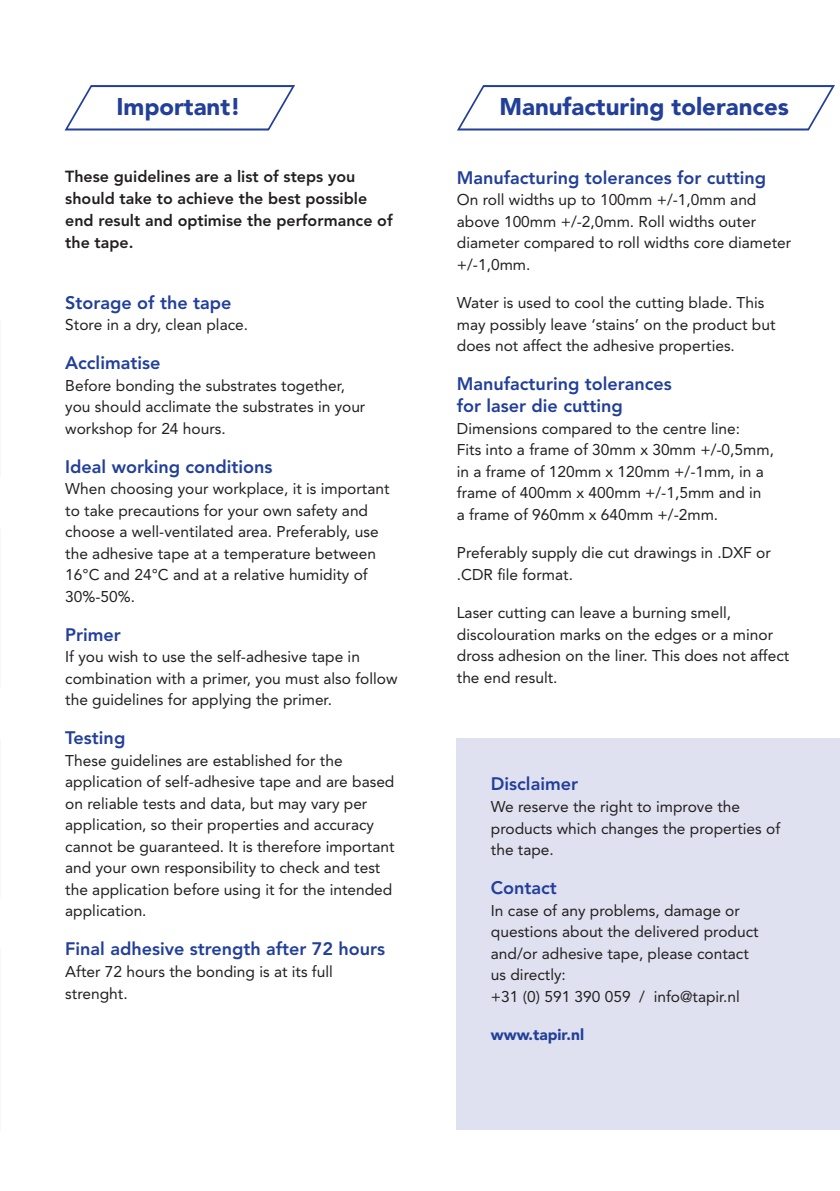
<style>
.page{position:relative;width:840px;height:1191px;background:#fff}
.page>*{position:absolute;margin:0;border:0;box-sizing:border-box;transform-origin:0 0}
.t1{font:900 24px "Avenir";color:#223f99}
.t2{font:800 18px/22px "Avenir";color:#223f99}
.t3{font:800 16px/22px "Avenir";color:#231f20}
.t4{font:15.6px/21.4px "Avenir";color:#231f20}
.t5{font:900 15.6px "Avenir";color:#223f99}
</style>
<div class="page">
<div style="left:456px;top:738px;width:383px;height:392px;background:#e0e1f0"></div>
<svg style="left:64px;top:85px;width:231px;height:46px"></svg>
<svg style="left:457px;top:85px;width:378px;height:46px"></svg>
<h1 class="t1" style="left:116px;top:93px;width:126px">Important!</h1>
<h1 class="t1" style="left:499px;top:93px;width:291px">Manufacturing tolerances</h1>
<p class="t3" style="left:65px;top:166px;width:329px">These guidelines are a list of steps you should take to achieve the best possible end result and optimise the performance of the tape.</p>
<p class="t2" style="left:65px;top:291px;width:167px">Storage of the tape</p>
<p class="t4" style="left:65px;top:314px;width:184px">Store in a dry, clean place.</p>
<p class="t2" style="left:65px;top:352px;width:97px">Acclimatise</p>
<p class="t4" style="left:65px;top:375px;width:301px">Before bonding the substrates together, you should acclimate the substrates in your workshop for 24 hours.</p>
<p class="t2" style="left:65px;top:455px;width:209px">Ideal working conditions</p>
<p class="t4" style="left:65px;top:478px;width:325px">When choosing your workplace, it is important to take precautions for your own safety and choose a well-ventilated area. Preferably, use the adhesive tape at a temperature between 16°C and 24°C and at a relative humidity of 30%-50%.</p>
<p class="t2" style="left:65px;top:623px;width:57px">Primer</p>
<p class="t4" style="left:65px;top:646px;width:334px">If you wish to use the self-adhesive tape in combination with a primer, you must also follow the guidelines for applying the primer.</p>
<p class="t2" style="left:65px;top:727px;width:62px">Testing</p>
<p class="t4" style="left:65px;top:750px;width:330px">These guidelines are established for the application of self-adhesive tape and are based on reliable tests and data, but may vary per application, so their properties and accuracy cannot be guaranteed. It is therefore important and your own responsibility to check and test the application before using it for the intended application.</p>
<p class="t2" style="left:65px;top:938px;width:321px">Final adhesive strength after 72 hours</p>
<p class="t4" style="left:65px;top:961px;width:269px">After 72 hours the bonding is at its full strenght.</p>
<p class="t2" style="left:456px;top:166px;width:311px">Manufacturing tolerances for cutting</p>
<p class="t4" style="left:456px;top:189px;width:336px">On roll widths up to 100mm +/-1,0mm and above 100mm +/-2,0mm. Roll widths outer diameter compared to roll widths core diameter +/-1,0mm.</p>
<p class="t4" style="left:456px;top:292px;width:320px">Water is used to cool the cutting blade. This may possibly leave ‘stains’ on the product but does not affect the adhesive properties.</p>
<p class="t2" style="left:456px;top:373px;width:216px">Manufacturing tolerances for laser die cutting</p>
<p class="t4" style="left:456px;top:418px;width:318px">Dimensions compared to the centre line:<br>Fits into a frame of 30mm x 30mm +/-0,5mm, in a frame of 120mm x 120mm +/-1mm, in a frame of 400mm x 400mm +/-1,5mm and in<br>a frame of 960mm x 640mm +/-2mm.</p>
<p class="t4" style="left:456px;top:542px;width:315px">Preferably supply die cut drawings in .DXF or .CDR file format.</p>
<p class="t4" style="left:456px;top:602px;width:334px">Laser cutting can leave a burning smell, discolouration marks on the edges or a minor dross adhesion on the liner. This does not affect the end result.</p>
<p class="t2" style="left:490px;top:773px;width:89px">Disclaimer</p>
<p class="t4" style="left:490px;top:796px;width:290px">We reserve the right to improve the products which changes the properties of the tape.</p>
<p class="t2" style="left:490px;top:877px;width:67px">Contact</p>
<p class="t4" style="left:490px;top:899px;width:269px">In case of any problems, damage or questions about the delivered product and/or adhesive tape, please contact us directly:<br>+31 (0) 591 390 059 / info@tapir.nl</p>
<p class="t5" style="left:490px;top:1025px;width:95px">www.tapir.nl</p>
</div>
